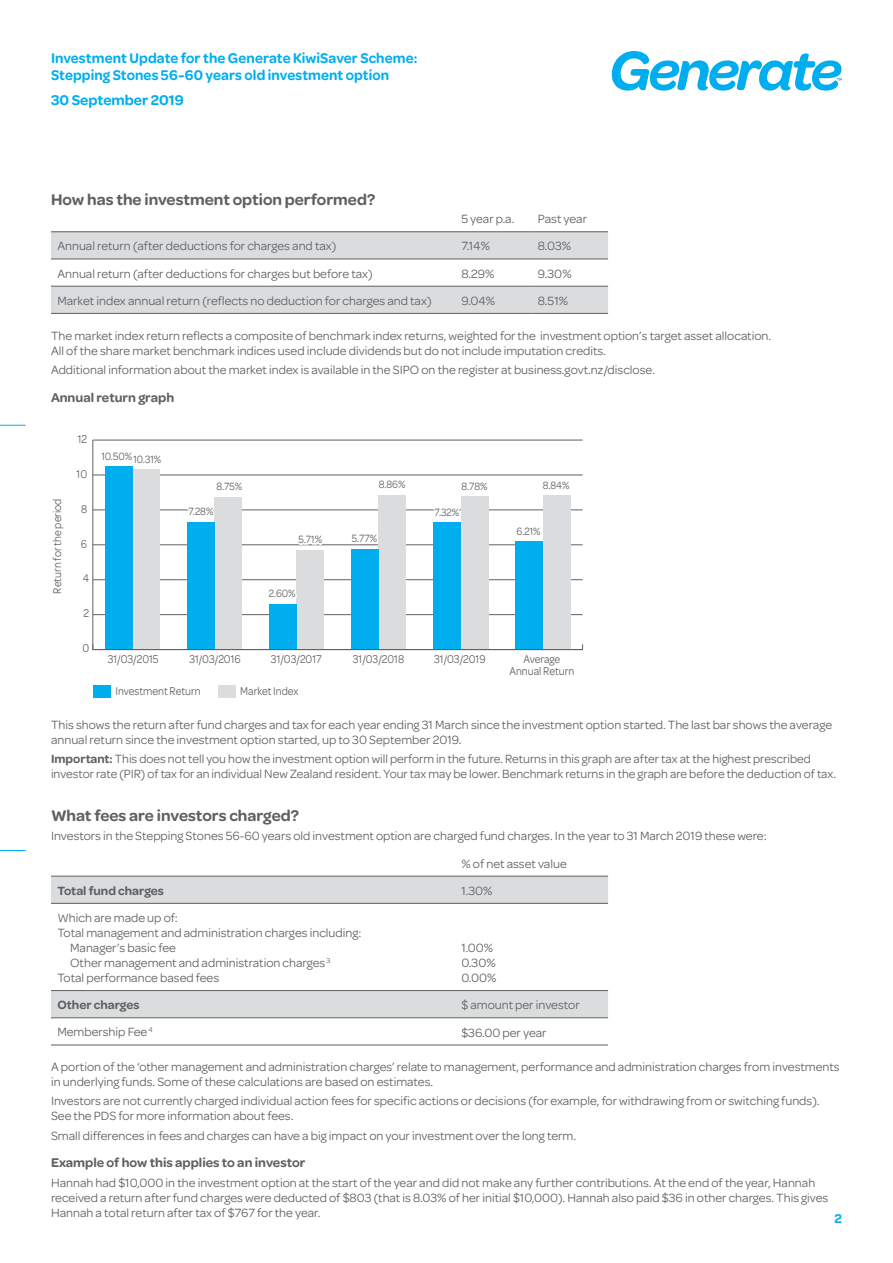
<style>
.page{position:relative;width:893px;height:1263px;background:#fff}
.page>*{position:absolute;margin:0;border:0;box-sizing:border-box;transform-origin:0 0}
.t1{font:600 16.5px "Omnes";color:#5f6062}
.t2{font:600 15px/16.5px "Omnes";letter-spacing:.005em;color:#00aeef;scale:.96 1}
.t3{font:600 15px "Omnes";letter-spacing:.005em;color:#00aeef}
.t4{font:600 13.5px "Omnes";color:#5f6062}
.t5{font:600 13.5px "Omnes";color:#00aeef}
.t6{font:12.75px/15px "Omnes";color:#5f6062}
.t7{font:600 12.75px "Omnes";color:#5f6062}
.t8{font:12px/12px "Omnes";color:#5f6062;text-align:center;scale:.9 1}
.t9{font:11.25px "Omnes";color:#5f6062;scale:.9 1}
.s1{font-weight:600}
</style>
<div class="page">
<svg style="left:612px;top:51px;width:230px;height:40px"></svg>
<svg style="left:0;top:425px;width:26px;height:1px"></svg>
<svg style="left:0;top:850px;width:26px;height:1px"></svg>
<svg style="left:51px;top:877px;width:557px;height:140px"></svg>
<hr style="left:51px;top:876px;width:404px;height:1px;background:#5f6062">
<hr style="left:455px;top:876px;width:153px;height:1px;background:#5f6062">
<hr style="left:51px;top:903px;width:404px;height:1px;background:#5f6062">
<hr style="left:455px;top:903px;width:153px;height:1px;background:#5f6062">
<hr style="left:51px;top:990px;width:404px;height:1px;background:#5f6062">
<hr style="left:455px;top:990px;width:153px;height:1px;background:#5f6062">
<hr style="left:51px;top:1017px;width:404px;height:1px;background:#5f6062">
<hr style="left:455px;top:1017px;width:153px;height:1px;background:#5f6062">
<hr style="left:51px;top:1045px;width:404px;height:1px;background:#5f6062">
<hr style="left:455px;top:1045px;width:153px;height:1px;background:#5f6062">
<hr style="left:93px;top:440px;width:1px;height:209px;background:#5f6062">
<hr style="left:93px;top:614px;width:490px;height:1px;background:#5f6062">
<hr style="left:93px;top:579px;width:490px;height:1px;background:#5f6062">
<hr style="left:93px;top:544px;width:490px;height:1px;background:#5f6062">
<hr style="left:93px;top:510px;width:490px;height:1px;background:#5f6062">
<hr style="left:93px;top:475px;width:490px;height:1px;background:#5f6062">
<hr style="left:93px;top:440px;width:490px;height:1px;background:#5f6062">
<div style="left:543px;top:495px;width:27px;height:154px;background:#dbdcdd"></div>
<div style="left:516px;top:541px;width:27px;height:108px;background:#00aeef"></div>
<div style="left:461px;top:496px;width:27px;height:153px;background:#dbdcdd"></div>
<div style="left:433px;top:522px;width:28px;height:127px;background:#00aeef"></div>
<div style="left:379px;top:495px;width:27px;height:154px;background:#dbdcdd"></div>
<div style="left:351px;top:549px;width:28px;height:100px;background:#00aeef"></div>
<div style="left:297px;top:550px;width:27px;height:99px;background:#dbdcdd"></div>
<div style="left:269px;top:604px;width:28px;height:45px;background:#00aeef"></div>
<div style="left:215px;top:497px;width:27px;height:152px;background:#dbdcdd"></div>
<div style="left:187px;top:522px;width:28px;height:127px;background:#00aeef"></div>
<div style="left:132px;top:470px;width:28px;height:179px;background:#dbdcdd"></div>
<div style="left:105px;top:466px;width:27px;height:183px;background:#00aeef"></div>
<svg style="left:132px;top:466px;width:28px;height:6px"></svg>
<svg style="left:186px;top:474px;width:60px;height:48px"></svg>
<svg style="left:296px;top:581px;width:1px;height:21px"></svg>
<svg style="left:295px;top:544px;width:31px;height:12px"></svg>
<hr style="left:93px;top:649px;width:490px;height:1px;background:#5f6062">
<svg style="left:349px;top:523px;width:30px;height:26px"></svg>
<svg style="left:374px;top:474px;width:35px;height:2px"></svg>
<svg style="left:538px;top:474px;width:35px;height:2px"></svg>
<svg style="left:432px;top:474px;width:59px;height:55px"></svg>
<div style="left:94px;top:685px;width:17px;height:12px;background:#00aeef"></div>
<div style="left:218px;top:685px;width:17px;height:12px;background:#dbdcdd"></div>
<svg style="left:51px;top:232px;width:557px;height:81px;fill:#dbdcdd"></svg>
<hr style="left:51px;top:231px;width:404px;height:1px;background:#5f6062">
<hr style="left:455px;top:231px;width:76px;height:1px;background:#5f6062">
<hr style="left:531px;top:231px;width:77px;height:1px;background:#5f6062">
<hr style="left:51px;top:259px;width:404px;height:1px;background:#5f6062">
<hr style="left:455px;top:259px;width:76px;height:1px;background:#5f6062">
<hr style="left:531px;top:259px;width:77px;height:1px;background:#5f6062">
<hr style="left:51px;top:286px;width:404px;height:1px;background:#5f6062">
<hr style="left:455px;top:286px;width:76px;height:1px;background:#5f6062">
<hr style="left:531px;top:286px;width:77px;height:1px;background:#5f6062">
<hr style="left:51px;top:313px;width:404px;height:1px;background:#5f6062">
<hr style="left:455px;top:313px;width:76px;height:1px;background:#5f6062">
<hr style="left:531px;top:313px;width:77px;height:1px;background:#5f6062">
<p class="t2" style="left:51px;top:50px;width:383px">Investment Update for the Generate KiwiSaver Scheme:<br>Stepping Stones 56-60 years old investment option</p>
<p class="t3" style="left:51px;top:91px;width:134px">30 September 2019</p>
<p class="t1" style="left:51px;top:190px;width:326px">How has the investment option performed?</p>
<p class="t6" style="left:461px;top:212px;width:54px">5 year p.a.</p>
<p class="t6" style="left:538px;top:212px;width:51px">Past year</p>
<p class="t6" style="left:57px;top:239px;width:280px">Annual return (after deductions for charges and tax)</p>
<p class="t6" style="left:461px;top:239px;width:30px">7.14%</p>
<p class="t6" style="left:538px;top:239px;width:35px">8.03%</p>
<p class="t6" style="left:57px;top:266px;width:317px">Annual return (after deductions for charges but before tax)</p>
<p class="t6" style="left:461px;top:266px;width:35px">8.29%</p>
<p class="t6" style="left:538px;top:266px;width:35px">9.30%</p>
<p class="t6" style="left:57px;top:293px;width:376px">Market index annual return (reflects no deduction for charges and tax)</p>
<p class="t6" style="left:461px;top:293px;width:35px">9.04%</p>
<p class="t6" style="left:538px;top:293px;width:32px">8.51%</p>
<p class="t6" style="left:51px;top:328px;width:722px">The market index return reflects a composite of benchmark index returns, weighted for the investment option’s target asset allocation.<br>All of the share market benchmark indices used include dividends but do not include imputation credits.</p>
<p class="t6" style="left:51px;top:362px;width:605px">Additional information about the market index is available in the SIPO on the register at business.govt.nz/disclose.</p>
<p class="t4" style="left:51px;top:389px;width:125px">Annual return graph</p>
<p class="t8" style="left:51px;top:593px;width:107px;rotate:-90deg">Return for the period</p>
<p class="t8" style="left:78px;top:433px;width:12px">12</p>
<p class="t8" style="left:77px;top:468px;width:13px">10</p>
<p class="t8" style="left:81px;top:503px;width:8px">8</p>
<p class="t8" style="left:81px;top:538px;width:8px">6</p>
<p class="t8" style="left:83px;top:572px;width:8px">4</p>
<p class="t8" style="left:84px;top:607px;width:8px">2</p>
<p class="t8" style="left:82px;top:642px;width:9px">0</p>
<p class="t9" style="left:101px;top:450px;width:36px">10.50%</p>
<p class="t9" style="left:133px;top:453px;width:33px">10.31%</p>
<p class="t9" style="left:216px;top:480px;width:30px">8.75%</p>
<p class="t9" style="left:188px;top:505px;width:29px">7.28%</p>
<p class="t9" style="left:298px;top:533px;width:28px">5.71%</p>
<p class="t9" style="left:269px;top:587px;width:31px">2.60%</p>
<p class="t9" style="left:379px;top:478px;width:31px">8.86%</p>
<p class="t9" style="left:352px;top:532px;width:30px">5.77%</p>
<p class="t9" style="left:461px;top:480px;width:31px">8.78%</p>
<p class="t9" style="left:435px;top:506px;width:29px">7.32%</p>
<p class="t9" style="left:543px;top:478px;width:31px">8.84%</p>
<p class="t9" style="left:517px;top:525px;width:28px">6.21%</p>
<p class="t8" style="left:108px;top:653px;width:58px">31/03/2015</p>
<p class="t8" style="left:509px;top:653px;width:73px">Average<br>Annual Return</p>
<p class="t8" style="left:189px;top:653px;width:59px">31/03/2016</p>
<p class="t8" style="left:271px;top:653px;width:58px">31/03/2017</p>
<p class="t8" style="left:353px;top:653px;width:59px">31/03/2018</p>
<p class="t8" style="left:434px;top:653px;width:59px">31/03/2019</p>
<p class="t8" style="left:115px;top:685px;width:96px">Investment Return</p>
<p class="t8" style="left:240px;top:685px;width:66px">Market Index</p>
<p class="t6" style="left:51px;top:717px;width:783px">This shows the return after fund charges and tax for each year ending 31 March since the investment option started. The last bar shows the average annual return since the investment option started, up to 30 September 2019.</p>
<p class="t6" style="left:51px;top:751px;width:786px"><span class="s1">Important:</span> This does not tell you how the investment option will perform in the future. Returns in this graph are after tax at the highest prescribed investor rate (PIR) of tax for an individual New Zealand resident. Your tax may be lower. Benchmark returns in the graph are before the deduction of tax.</p>
<p class="t1" style="left:51px;top:806px;width:249px">What fees are investors charged?</p>
<p class="t6" style="left:461px;top:823px;width:307px;line-height:27.2px;text-indent:-410px">Investors in the Stepping Stones 56-60 years old investment option are charged fund charges. In the year to 31 March 2019 these were: % of net asset value</p>
<p class="t7" style="left:57px;top:883px;width:108px">Total fund charges</p>
<p class="t6" style="left:461px;top:883px;width:33px">1.30%</p>
<p class="t6" style="left:57px;top:910px;width:122px">Which are made up of:</p>
<p class="t6" style="left:57px;top:925px;width:306px">Total management and administration charges including:</p>
<p class="t6" style="left:70px;top:940px;width:107px">Manager’s basic fee</p>
<p class="t6" style="left:70px;top:955px;width:262px">Other management and administration charges <sup>3</sup></p>
<p class="t6" style="left:57px;top:970px;width:163px">Total performance based fees</p>
<p class="t6" style="left:461px;top:940px;width:37px">1.00%<br>0.30%<br>0.00%</p>
<p class="t7" style="left:57px;top:998px;width:84px">Other charges</p>
<p class="t6" style="left:461px;top:997px;width:120px">$ amount per investor</p>
<p class="t6" style="left:57px;top:1025px;width:97px">Membership Fee <sup>4</sup></p>
<p class="t6" style="left:461px;top:1025px;width:87px">$36.00 per year</p>
<p class="t6" style="left:51px;top:1059px;width:790px">A portion of the ‘other management and administration charges’ relate to management, performance and administration charges from investments in underlying funds. Some of these calculations are based on estimates.</p>
<p class="t6" style="left:51px;top:1094px;width:770px">Investors are not currently charged individual action fees for specific actions or decisions (for example, for withdrawing from or switching funds).<br>See the PDS for more information about fees.</p>
<p class="t6" style="left:51px;top:1128px;width:526px">Small differences in fees and charges can have a big impact on your investment over the long term.</p>
<p class="t4" style="left:51px;top:1155px;width:256px">Example of how this applies to an investor</p>
<p class="t6" style="left:51px;top:1175px;width:779px">Hannah had $10,000 in the investment option at the start of the year and did not make any further contributions. At the end of the year, Hannah received a return after fund charges were deducted of $803 (that is 8.03% of her initial $10,000). Hannah also paid $36 in other charges. This gives<br>Hannah a total return after tax of $767 for the year.</p>
<p class="t5" style="left:834px;top:1210px;width:9px">2</p>
</div>
